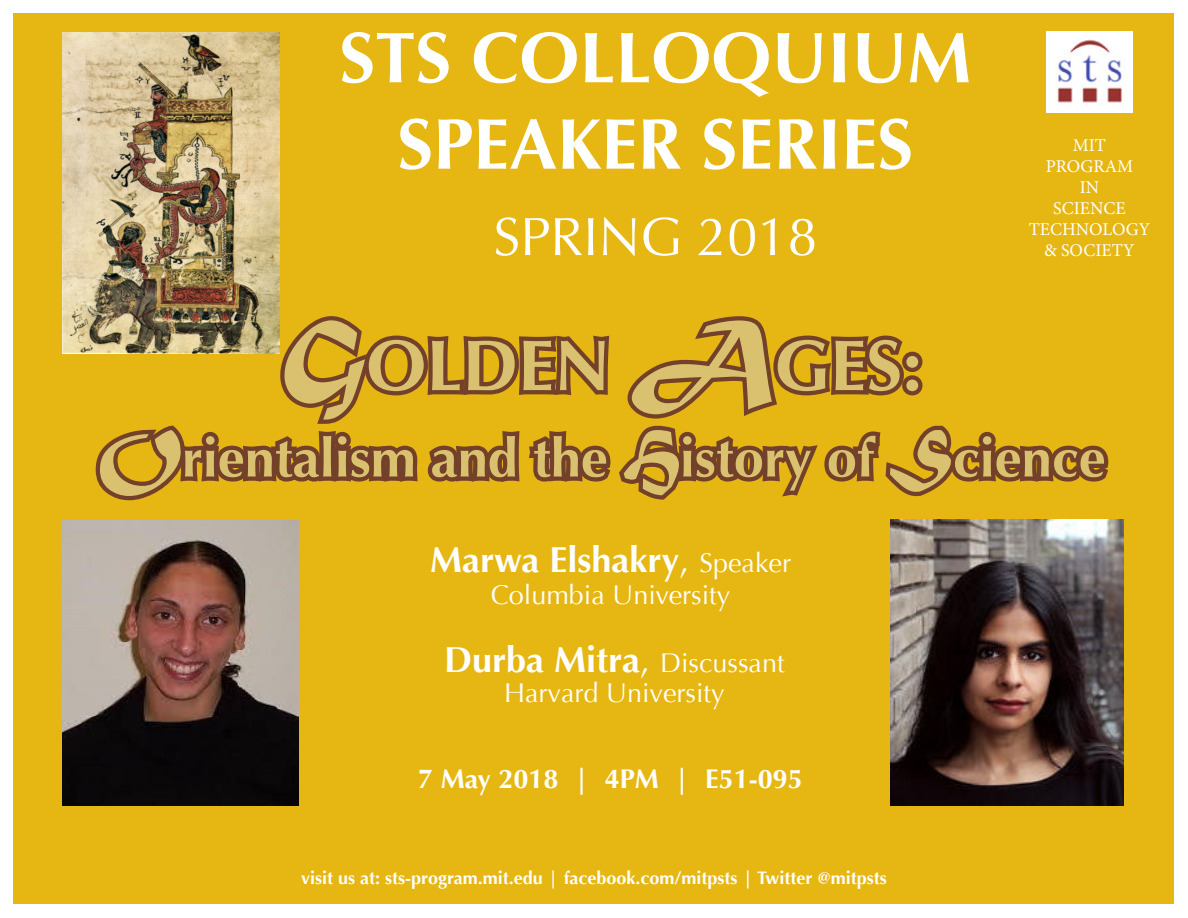
<style>
.page{position:relative;width:1188px;height:918px;background:#fff}
.page>*{position:absolute;margin:0;border:0;box-sizing:border-box;transform-origin:0 0}
.t1{font:700 72px/86.4px "Optima";color:#fff;text-align:center}
.t2{font:700 72px "Optima";color:#d9c170}
.t3{font:700 54px "Optima";color:#d9c170}
.t4{font:54px "Optima";color:#fff}
.t5{font:700 36px "Optima";color:#fff}
.t6{font:700 36px "Optima";color:#fff}
.t7{font:27px "Optima";color:#fff}
.t8{font:700 27px "Optima";color:#fff}
.t9{font:700 18px "Optima";color:#fff}
.t10{font:18px/21px "Minion Pro";color:#fff;text-align:center}
.s1{font-family:"Matura MT Script Capitals";font-weight:400;font-size:108px}
.s2{font-family:"Matura MT Script Capitals";font-weight:400;font-size:72px}
.s3{font-weight:400}
.s4{font-weight:400;font-size:27px}
</style>
<div class="page">
<div style="left:14px;top:14px;width:1160px;height:890px;background:#e6b712"></div>
<img style="left:1046px;top:31px;width:87px;height:82px">
<img style="left:62px;top:521px;width:236px;height:285px">
<img style="left:62px;top:32px;width:217px;height:321px">
<svg style="left:90px;top:311px;width:1019px;height:190px"></svg>
<img style="left:890px;top:520px;width:234px;height:285px">
<h1 class="t1" style="left:339px;top:16px;width:634px">STS COLLOQUIUM<br>SPEAKER SERIES</h1>
<h2 class="t4" style="left:493px;top:205px;width:326px">SPRING 2018</h2>
<p class="t10" style="left:1029px;top:135px;width:123px">MIT<br>PROGRAM<br>IN<br>SCIENCE<br>TECHNOLOGY &amp; SOCIETY</p>
<h1 class="t2" style="left:282px;top:324px;width:642px"><span class="s1">G</span>OLDEN <span class="s1">A</span>GES:</h1>
<h2 class="t3" style="left:98px;top:427px;width:1009px"><span class="s2">O</span>rientalism and the <span class="s2">H</span>istory of <span class="s2">S</span>cience</h2>
<h3 class="t5" style="left:430px;top:538px;width:362px">Marwa Elshakry<span class="s3">,</span> <span class="s4">Speaker</span></h3>
<h3 class="t7" style="left:491px;top:579px;width:241px">Columbia University</h3>
<h3 class="t6" style="left:444px;top:639px;width:342px">Durba Mitra<span class="s3">,</span> <span class="s4">Discussant</span></h3>
<h3 class="t7" style="left:504px;top:677px;width:222px">Harvard University</h3>
<h3 class="t8" style="left:418px;top:763px;width:386px">7 May 2018 | 4PM | E51-095</h3>
<p class="t9" style="left:301px;top:868px;width:587px">visit us at: sts-program.mit.edu | facebook.com/mitpsts | Twitter @mitpsts</p>
</div>
